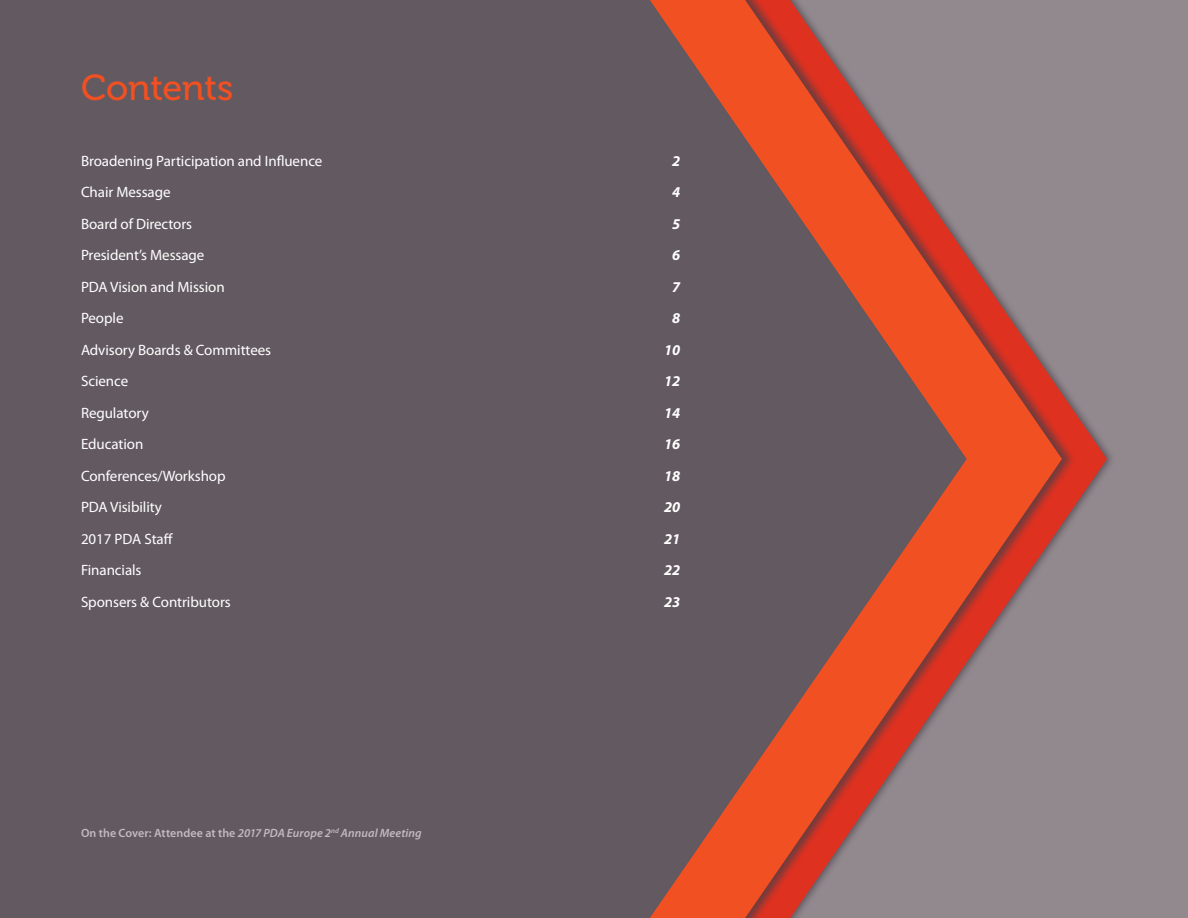
<style>
.page{position:relative;width:1188px;height:918px;background:#fff}
.page>*{position:absolute;margin:0;border:0;box-sizing:border-box;transform-origin:0 0}
.Headline{font:36px "Museo 500";letter-spacing:-.005em;color:#f05022}
.Body_Text{font:15px "Myriad Pro";letter-spacing:-.005em;color:#fff}
.Body_Text-2{font:italic 700 15px "Myriad Pro";letter-spacing:-.005em;color:#fff}
.Body_Text-3{font:italic 600 12px "Myriad Pro";letter-spacing:.005em;color:#c0bbbe}
.s1{font-style:normal}
</style>
<div class="page">
<div style="left:665px;top:0;width:523px;height:918px;background:#92898f"></div>
<div style="left:0;top:0;width:640px;height:918px;background:#635960"></div>
<svg style="left:1076px;top:405px;width:31px;height:108px"></svg>
<div style="left:640px;top:0;width:436px;height:918px;background:#4a3f47;opacity:.75"></div>
<svg style="left:650px;top:0;width:412px;height:918px"></svg>
<img style="left:0;top:154px;width:1px;height:656px">
<p class="Headline" style="left:81px;top:68px;width:154px">Contents</p>
<p class="Body_Text" style="left:81px;top:151px;width:243px">Broadening Participation and Influence</p>
<p class="Body_Text-2" style="left:672px;top:151px;width:10px">2</p>
<p class="Body_Text" style="left:81px;top:183px;width:91px">Chair Message</p>
<p class="Body_Text-2" style="left:672px;top:182px;width:10px">4</p>
<p class="Body_Text" style="left:81px;top:214px;width:113px">Board of Directors</p>
<p class="Body_Text-2" style="left:672px;top:214px;width:10px">5</p>
<p class="Body_Text" style="left:81px;top:246px;width:125px">President’s Message</p>
<p class="Body_Text-2" style="left:672px;top:245px;width:10px">6</p>
<p class="Body_Text" style="left:81px;top:277px;width:145px">PDA Vision and Mission</p>
<p class="Body_Text-2" style="left:672px;top:277px;width:10px">7</p>
<p class="Body_Text" style="left:81px;top:309px;width:44px">People</p>
<p class="Body_Text-2" style="left:672px;top:308px;width:10px">8</p>
<p class="Body_Text" style="left:81px;top:340px;width:192px">Advisory Boards &amp; Committees</p>
<p class="Body_Text-2" style="left:664px;top:340px;width:18px">10</p>
<p class="Body_Text" style="left:81px;top:372px;width:49px">Science</p>
<p class="Body_Text-2" style="left:664px;top:371px;width:18px">12</p>
<p class="Body_Text" style="left:81px;top:403px;width:69px">Regulatory</p>
<p class="Body_Text-2" style="left:664px;top:403px;width:18px">14</p>
<p class="Body_Text" style="left:81px;top:435px;width:64px">Education</p>
<p class="Body_Text-2" style="left:664px;top:434px;width:18px">16</p>
<p class="Body_Text" style="left:81px;top:466px;width:146px">Conferences/Workshop</p>
<p class="Body_Text-2" style="left:664px;top:466px;width:18px">18</p>
<p class="Body_Text" style="left:81px;top:498px;width:82px">PDA Visibility</p>
<p class="Body_Text-2" style="left:664px;top:497px;width:18px">20</p>
<p class="Body_Text" style="left:81px;top:529px;width:94px">2017 PDA Staff</p>
<p class="Body_Text-2" style="left:664px;top:529px;width:18px">21</p>
<p class="Body_Text" style="left:81px;top:561px;width:62px">Financials</p>
<p class="Body_Text-2" style="left:664px;top:560px;width:18px">22</p>
<p class="Body_Text" style="left:81px;top:592px;width:151px">Sponsers &amp; Contributors</p>
<p class="Body_Text-2" style="left:664px;top:592px;width:18px">23</p>
<p class="Body_Text-3" style="left:81px;top:825px;width:342px"><span class="s1">On the Cover: Attendee at the</span> 2017 PDA Europe 2<sup>nd</sup> Annual Meeting</p>
</div>
